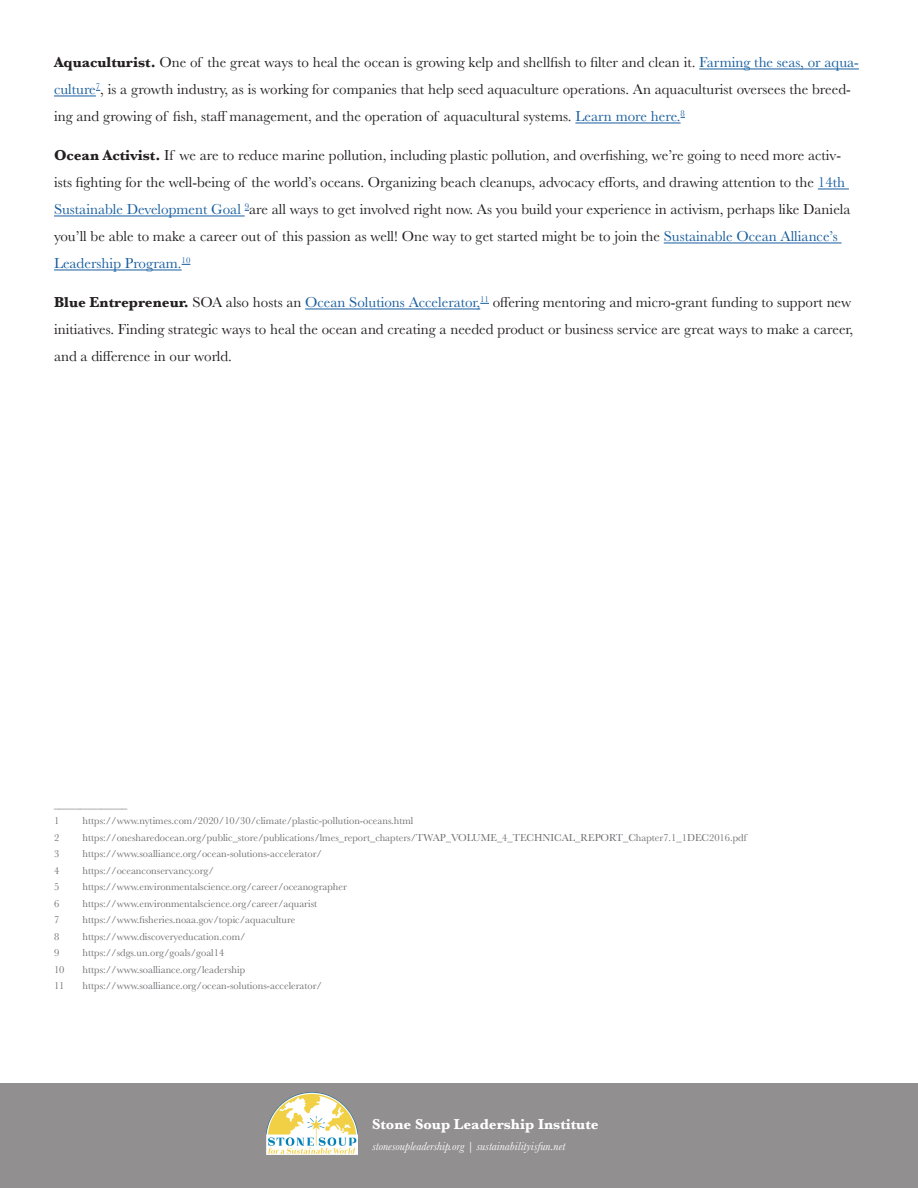
<style>
.page{position:relative;width:918px;height:1188px;background:#fff}
.page>*{position:absolute;margin:0;border:0;box-sizing:border-box;transform-origin:0 0}
.t1{font:15px/27px "Baskerville";color:#231f20}
.t2{font:700 15px "Baskerville";color:#fff}
.t3{font:italic 12px "Baskerville";color:#fff}
.Footnotes{font:10.5px "Baskerville";color:#6c6d70}
.s1{font-weight:700}
.s2{color:#175d9e}
</style>
<div class="page">
<div style="left:0;top:1083px;width:918px;height:105px;background:#918f8f"></div>
<hr style="left:699px;top:69px;width:160px;height:1px;background:#175d9e">
<hr style="left:54px;top:96px;width:42px;height:1px;background:#175d9e">
<hr style="left:575px;top:123px;width:106px;height:1px;background:#175d9e">
<hr style="left:818px;top:189px;width:31px;height:1px;background:#175d9e">
<hr style="left:54px;top:216px;width:191px;height:1px;background:#175d9e">
<hr style="left:664px;top:243px;width:178px;height:1px;background:#175d9e">
<hr style="left:54px;top:270px;width:128px;height:1px;background:#175d9e">
<hr style="left:305px;top:309px;width:175px;height:1px;background:#175d9e">
<img style="left:267px;top:1093px;width:90px;height:61px">
<p class="t1" style="left:54px;top:49px;width:806px"><span class="s1">Aquaculturist.</span> One of the great ways to heal the ocean is growing kelp and shellfish to filter and clean it. <span class="s2">Farming the seas, or aqua&shy;culture</span><sup>7</sup>, is a growth industry, as is working for companies that help seed aquaculture operations. An aquaculturist oversees the breed&shy;ing and growing of fish, staff management, and the operation of aquacultural systems. <span class="s2">Learn more here.</span><sup>8</sup></p>
<p class="t1" style="left:54px;top:142px;width:798px"><span class="s1">Ocean Activist.</span> If we are to reduce marine pollution, including plastic pollution, and overfishing, we’re going to need more activ&shy;ists fighting for the well-being of the world’s oceans. Organizing beach cleanups, advocacy efforts, and drawing attention to the <span class="s2">14th Sustainable Development Goal</span> <sup>9</sup>are all ways to get involved right now. As you build your experience in activism, perhaps like Daniela you’ll be able to make a career out of this passion as well! One way to get started might be to join the <span class="s2">Sustainable Ocean Alliance’s Leadership Program.</span><sup>10</sup></p>
<p class="t1" style="left:54px;top:289px;width:801px"><span class="s1">Blue Entrepreneur.</span> SOA also hosts an <span class="s2">Ocean Solutions Accelerator,</span><sup>11</sup> offering mentoring and micro-grant funding to support new initiatives. Finding strategic ways to heal the ocean and creating a needed product or business service are great ways to make a career, and a difference in our world.</p>
<p class="Footnotes" style="left:54px;top:797px;width:75px">______________</p>
<p class="Footnotes" style="left:54px;top:814px;width:7px">1</p>
<p class="Footnotes" style="left:82px;top:814px;width:333px">https://www.nytimes.com/2020/10/30/climate/plastic-pollution-oceans.html</p>
<p class="Footnotes" style="left:54px;top:830px;width:7px">2</p>
<p class="Footnotes" style="left:82px;top:830px;width:666px">https://onesharedocean.org/public_store/publications/lmes_report_chapters/TWAP_VOLUME_4_TECHNICAL_REPORT_Chapter7.1_1DEC2016.pdf</p>
<p class="Footnotes" style="left:54px;top:847px;width:7px">3</p>
<p class="Footnotes" style="left:82px;top:847px;width:241px">https://www.soalliance.org/ocean-solutions-accelerator/</p>
<p class="Footnotes" style="left:54px;top:863px;width:7px">4</p>
<p class="Footnotes" style="left:82px;top:863px;width:133px">https://oceanconservancy.org/</p>
<p class="Footnotes" style="left:54px;top:880px;width:7px">5</p>
<p class="Footnotes" style="left:82px;top:880px;width:266px">https://www.environmentalscience.org/career/oceanographer</p>
<p class="Footnotes" style="left:54px;top:896px;width:7px">6</p>
<p class="Footnotes" style="left:82px;top:896px;width:236px">https://www.environmentalscience.org/career/aquarist</p>
<p class="Footnotes" style="left:54px;top:913px;width:7px">7</p>
<p class="Footnotes" style="left:82px;top:913px;width:214px">https://www.fisheries.noaa.gov/topic/aquaculture</p>
<p class="Footnotes" style="left:54px;top:929px;width:7px">8</p>
<p class="Footnotes" style="left:82px;top:929px;width:165px">https://www.discoveryeducation.com/</p>
<p class="Footnotes" style="left:54px;top:946px;width:7px">9</p>
<p class="Footnotes" style="left:82px;top:946px;width:143px">https://sdgs.un.org/goals/goal14</p>
<p class="Footnotes" style="left:54px;top:962px;width:12px">10</p>
<p class="Footnotes" style="left:82px;top:962px;width:164px">https://www.soalliance.org/leadership</p>
<p class="Footnotes" style="left:54px;top:979px;width:12px">11</p>
<p class="Footnotes" style="left:82px;top:979px;width:241px">https://www.soalliance.org/ocean-solutions-accelerator/</p>
<p class="t2" style="left:372px;top:1114px;width:228px">Stone Soup Leadership Institute</p>
<p class="t3" style="left:372px;top:1138px;width:195px">stonesoupleadership.org | sustainabilityisfun.net</p>
</div>
